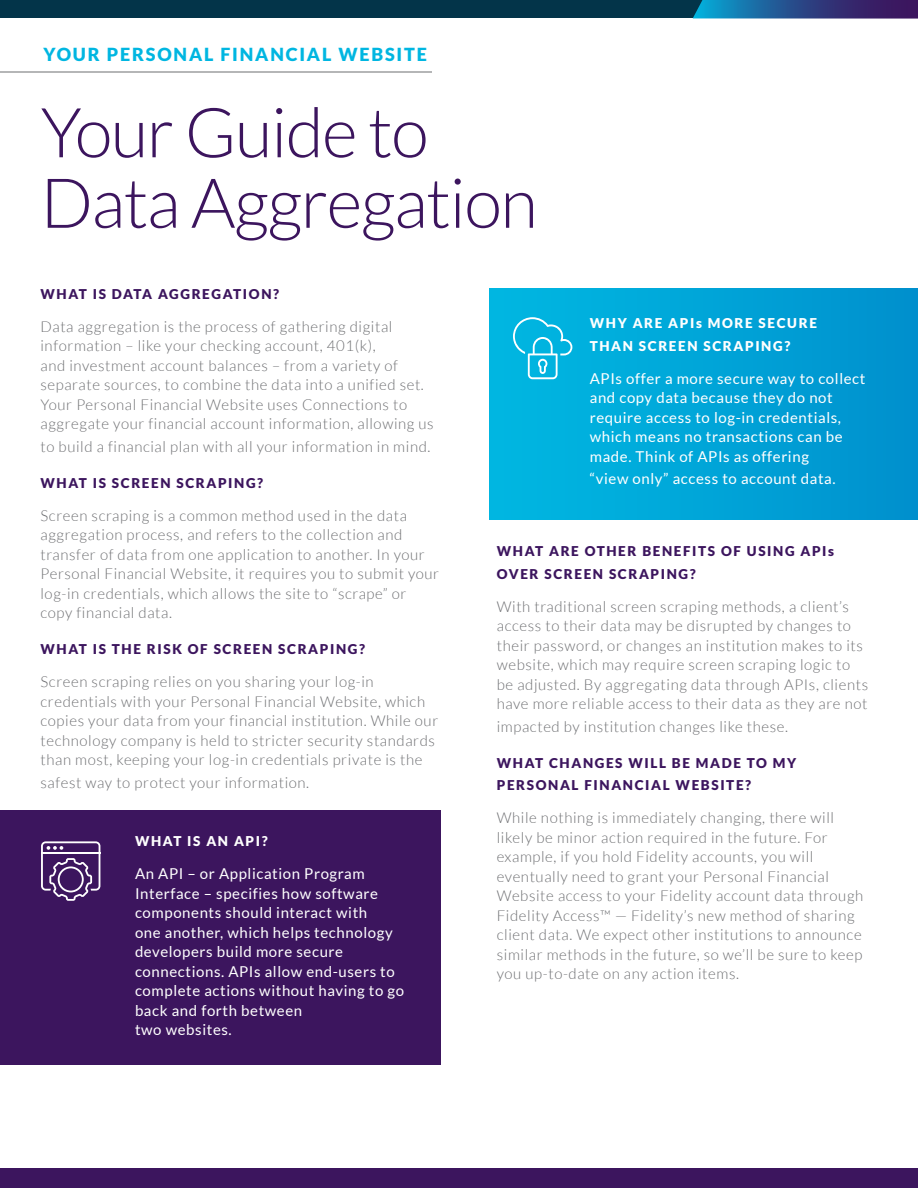
<style>
.page{position:relative;width:918px;height:1188px;background:#fff}
.page>*{position:absolute;margin:0;border:0;box-sizing:border-box;transform-origin:0 0}
.t1{font:300 69px/70.5px "Lato";letter-spacing:-.02em;color:#3c155e}
.t2{font:900 18px "Lato";letter-spacing:.1em;color:#00b6e1}
.body{font:300 15px/19.5px "Lato";letter-spacing:.04em;color:#6d6e71}
.body-2{font:15px/19.5px "Lato";letter-spacing:.04em;color:#fff}
.Subhead{font:900 13.5px/22.5px "Lato";letter-spacing:.12em;color:#3c155e}
.Subhead-2{font:900 13.5px/22.5px "Lato";letter-spacing:.12em;color:#fff}
</style>
<div class="page">
<div style="left:0;top:0;width:731px;height:18px;background:#033449"></div>
<svg style="left:693px;top:0;width:225px;height:19px;background:#2c508c"></svg>
<div style="left:0;top:1168px;width:918px;height:20px;background:#3c155e"></div>
<div style="left:0;top:810px;width:441px;height:255px;background:#3c155e"></div>
<div style="left:490px;top:288px;width:428px;height:232px;background:linear-gradient(to right,#00b9e2,#0091cd)"></div>
<hr style="left:0;top:72px;width:432px;height:1px;background:#6d6e71">
<svg style="left:41px;top:841px;width:59px;height:60px"></svg>
<svg style="left:513px;top:317px;width:59px;height:62px;background:#26bee4"></svg>
<p class="t2" style="left:43px;top:43px;width:385px">YOUR PERSONAL FINANCIAL WEBSITE</p>
<p class="t1" style="left:40px;top:98px;width:499px">Your Guide to<br>Data Aggregation</p>
<p class="Subhead" style="left:40px;top:282px;width:240px">WHAT IS DATA AGGREGATION?</p>
<p class="body" style="left:40px;top:317px;width:395px">Data aggregation is the process of gathering digital information – like your checking account, 401(k),<br>and investment account balances – from a variety of separate sources, to combine the data into a unified set.<br>Your Personal Financial Website uses Connections to aggregate your financial account information, allowing us</p>
<p class="body" style="left:40px;top:437px;width:391px">to build a financial plan with all your information in mind.</p>
<p class="Subhead" style="left:40px;top:471px;width:224px">WHAT IS SCREEN SCRAPING?</p>
<p class="body" style="left:40px;top:506px;width:400px">Screen scraping is a common method used in the data aggregation process, and refers to the collection and transfer of data from one application to another. In your Personal Financial Website, it requires you to submit your log-in credentials, which allows the site to “scrape” or copy financial data.</p>
<p class="Subhead" style="left:40px;top:638px;width:326px">WHAT IS THE RISK OF SCREEN SCRAPING?</p>
<p class="body" style="left:40px;top:672px;width:399px">Screen scraping relies on you sharing your log-in credentials with your Personal Financial Website, which copies your data from your financial institution. While our technology company is held to stricter security standards than most, keeping your log-in credentials private is the</p>
<p class="body" style="left:40px;top:773px;width:270px">safest way to protect your information.</p>
<p class="Subhead-2" style="left:135px;top:830px;width:134px">WHAT IS AN API?</p>
<p class="body-2" style="left:135px;top:864px;width:271px">An API – or Application Program<br>Interface – specifies how software components should interact with<br>one another, which helps technology developers build more secure connections. APIs allow end-users to complete actions without having to go back and forth between<br>two websites.</p>
<p class="Subhead-2" style="left:590px;top:312px;width:229px">WHY ARE APIs MORE SECURE<br>THAN SCREEN SCRAPING?</p>
<p class="body-2" style="left:590px;top:368px;width:277px">APIs offer a more secure way to collect and copy data because they do not require access to log-in credentials, which means no transactions can be made. Think of APIs as offering</p>
<p class="body-2" style="left:590px;top:469px;width:247px">“view only” access to account data.</p>
<p class="Subhead" style="left:497px;top:540px;width:339px">WHAT ARE OTHER BENEFITS OF USING APIs<br>OVER SCREEN SCRAPING?</p>
<p class="body" style="left:497px;top:597px;width:373px">With traditional screen scraping methods, a client’s access to their data may be disrupted by changes to their password, or changes an institution makes to its website, which may require screen scraping logic to be adjusted. By aggregating data through APIs, clients have more reliable access to their data as they are not</p>
<p class="body" style="left:497px;top:717px;width:293px">impacted by institution changes like these.</p>
<p class="Subhead" style="left:497px;top:751px;width:301px">WHAT CHANGES WILL BE MADE TO MY<br>PERSONAL FINANCIAL WEBSITE?</p>
<p class="body" style="left:497px;top:808px;width:368px">While nothing is immediately changing, there will likely be minor action required in the future. For example, if you hold Fidelity accounts, you will eventually need to grant your Personal Financial Website access to your Fidelity account data through Fidelity Access™ — Fidelity’s new method of sharing client data. We expect other institutions to announce similar methods in the future, so we’ll be sure to keep you up-to-date on any action items.</p>
</div>
